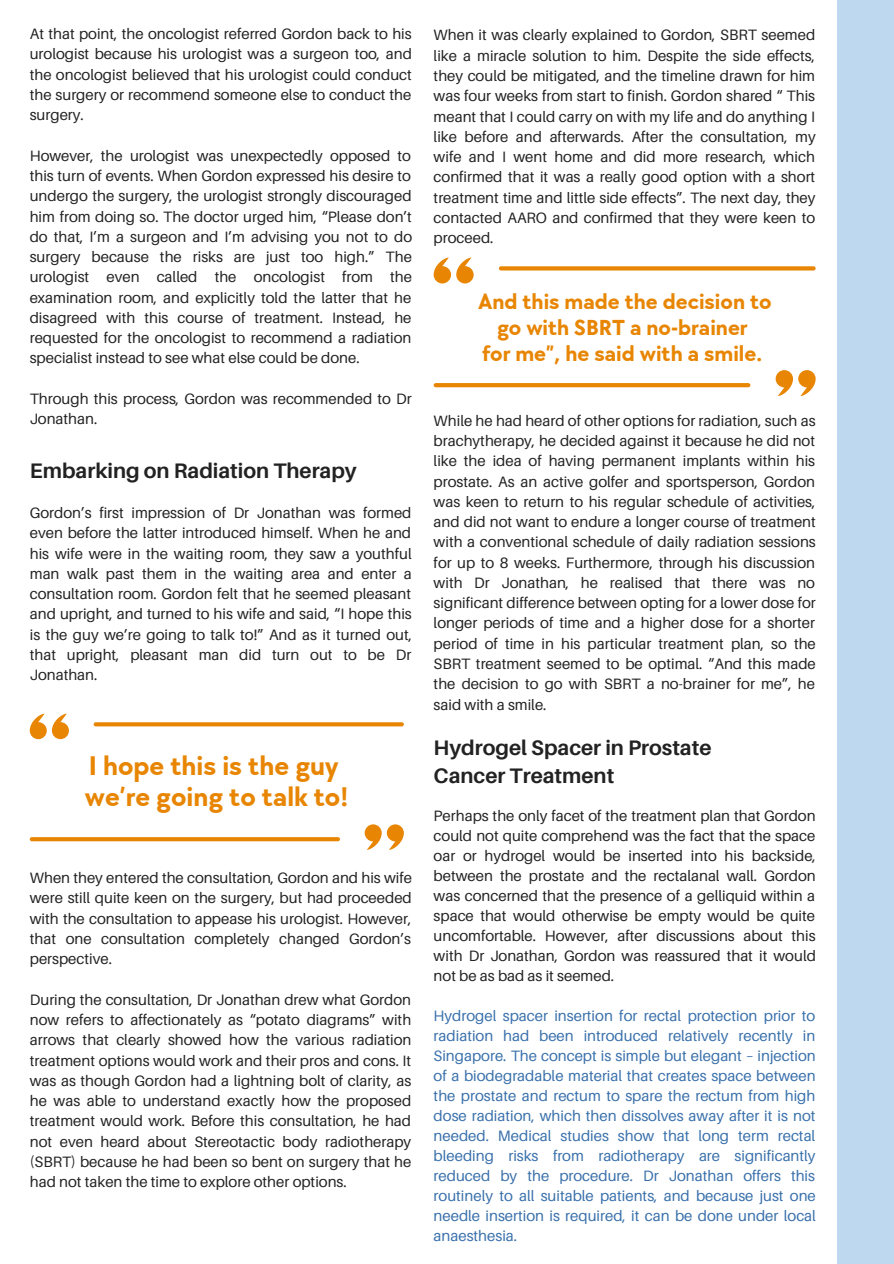
<style>
.page{position:relative;width:894px;height:1264px;background:#fff}
.page>*{position:absolute;margin:0;border:0;box-sizing:border-box;transform-origin:0 0}
.t1{font:700 27.9px "TT Chocolates";color:#e88604}
.t2{font:700 22.5px "TT Chocolates";color:#e88604}
.t3{font:700 21px "Aileron";color:#222}
.t4{font:15px/20.2px "Aileron";color:#222;text-align:justify}
.t5{font:15px/20px "Aileron";color:#3970ab;text-align:justify}
</style>
<div class="page">
<div style="left:837px;top:0;width:56px;height:1263px;background:#bed8ef"></div>
<svg style="left:30px;top:714px;width:39px;height:25px"></svg>
<svg style="left:364px;top:824px;width:17px;height:25px"></svg>
<svg style="left:387px;top:824px;width:17px;height:25px"></svg>
<svg style="left:94px;top:722px;width:310px;height:4px"></svg>
<svg style="left:30px;top:837px;width:310px;height:4px"></svg>
<svg style="left:433px;top:258px;width:40px;height:25px"></svg>
<svg style="left:775px;top:370px;width:17px;height:26px"></svg>
<svg style="left:798px;top:370px;width:17px;height:26px"></svg>
<svg style="left:498px;top:266px;width:317px;height:4px"></svg>
<svg style="left:433px;top:383px;width:317px;height:4px"></svg>
<p class="t4" style="left:30px;top:23px;width:383px">At that point, the oncologist referred Gordon back to his urologist because his urologist was a surgeon too, and the oncologist believed that his urologist could conduct the surgery or recommend someone else to conduct the surgery.</p>
<p class="t4" style="left:30px;top:145px;width:384px">However, the urologist was unexpectedly opposed to this turn of events. When Gordon expressed his desire to undergo the surgery, the urologist strongly discouraged him from doing so. The doctor urged him, “Please don’t do that, I’m a surgeon and I’m advising you not to do surgery because the risks are just too high.” The urologist even called the oncologist from the examination room, and explicitly told the latter that he disagreed with this course of treatment. Instead, he requested for the oncologist to recommend a radiation specialist instead to see what else could be done.</p>
<p class="t4" style="left:30px;top:388px;width:383px">Through this process, Gordon was recommended to Dr<br>Jonathan.</p>
<p class="t3" style="left:30px;top:457px;width:328px">Embarking on Radiation Therapy</p>
<p class="t4" style="left:30px;top:502px;width:384px">Gordon’s first impression of Dr Jonathan was formed even before the latter introduced himself. When he and his wife were in the waiting room, they saw a youthful man walk past them in the waiting area and enter a consultation room. Gordon felt that he seemed pleasant and upright, and turned to his wife and said, “I hope this is the guy we’re going to talk to!” And as it turned out, that upright, pleasant man did turn out to be Dr Jonathan.</p>
<p class="t1" style="left:89px;top:749px;width:251px">I hope this is the guy</p>
<p class="t1" style="left:85px;top:781px;width:265px">we’re going to talk to!</p>
<p class="t4" style="left:30px;top:867px;width:383px">When they entered the consultation, Gordon and his wife were still quite keen on the surgery, but had proceeded with the consultation to appease his urologist. However, that one consultation completely changed Gordon’s perspective.</p>
<p class="t4" style="left:30px;top:989px;width:383px">During the consultation, Dr Jonathan drew what Gordon now refers to affectionately as “potato diagrams” with arrows that clearly showed how the various radiation treatment options would work and their pros and cons. It was as though Gordon had a lightning bolt of clarity, as he was able to understand exactly how the proposed treatment would work. Before this consultation, he had not even heard about Stereotactic body radiotherapy (SBRT) because he had been so bent on surgery that he had not taken the time to explore other options.</p>
<p class="t4" style="left:433px;top:25px;width:383px">When it was clearly explained to Gordon, SBRT seemed like a miracle solution to him. Despite the side effects, they could be mitigated, and the timeline drawn for him was four weeks from start to finish. Gordon shared “ This meant that I could carry on with my life and do anything I like before and afterwards. After the consultation, my wife and I went home and did more research, which confirmed that it was a really good option with a short treatment time and little side effects”. The next day, they contacted AARO and confirmed that they were keen to proceed.</p>
<p class="t2" style="left:478px;top:289px;width:295px">And this made the decision to</p>
<p class="t2" style="left:497px;top:314px;width:252px">go with SBRT a no-brainer</p>
<p class="t2" style="left:482px;top:340px;width:282px">for me”, he said with a smile.</p>
<p class="t4" style="left:433px;top:410px;width:383px">While he had heard of other options for radiation, such as brachytherapy, he decided against it because he did not like the idea of having permanent implants within his prostate. As an active golfer and sportsperson, Gordon was keen to return to his regular schedule of activities, and did not want to endure a longer course of treatment with a conventional schedule of daily radiation sessions for up to 8 weeks. Furthermore, through his discussion with Dr Jonathan, he realised that there was no significant difference between opting for a lower dose for longer periods of time and a higher dose for a shorter period of time in his particular treatment plan, so the SBRT treatment seemed to be optimal. “And this made the decision to go with SBRT a no-brainer for me”, he said with a smile.</p>
<p class="t3" style="left:433px;top:734px;width:279px">Hydrogel Spacer in Prostate</p>
<p class="t3" style="left:433px;top:762px;width:182px">Cancer Treatment</p>
<p class="t4" style="left:433px;top:805px;width:383px">Perhaps the only facet of the treatment plan that Gordon could not quite comprehend was the fact that the space oar or hydrogel would be inserted into his backside, between the prostate and the rectalanal wall. Gordon was concerned that the presence of a gelliquid within a space that would otherwise be empty would be quite uncomfortable. However, after discussions about this with Dr Jonathan, Gordon was reassured that it would not be as bad as it seemed.</p>
<p class="t5" style="left:433px;top:1005px;width:384px">Hydrogel spacer insertion for rectal protection prior to radiation had been introduced relatively recently in Singapore. The concept is simple but elegant – injection of a biodegradable material that creates space between the prostate and rectum to spare the rectum from high dose radiation, which then dissolves away after it is not needed. Medical studies show that long term rectal bleeding risks from radiotherapy are significantly reduced by the procedure. Dr Jonathan offers this routinely to all suitable patients, and because just one needle insertion is required, it can be done under local anaesthesia.</p>
</div>
